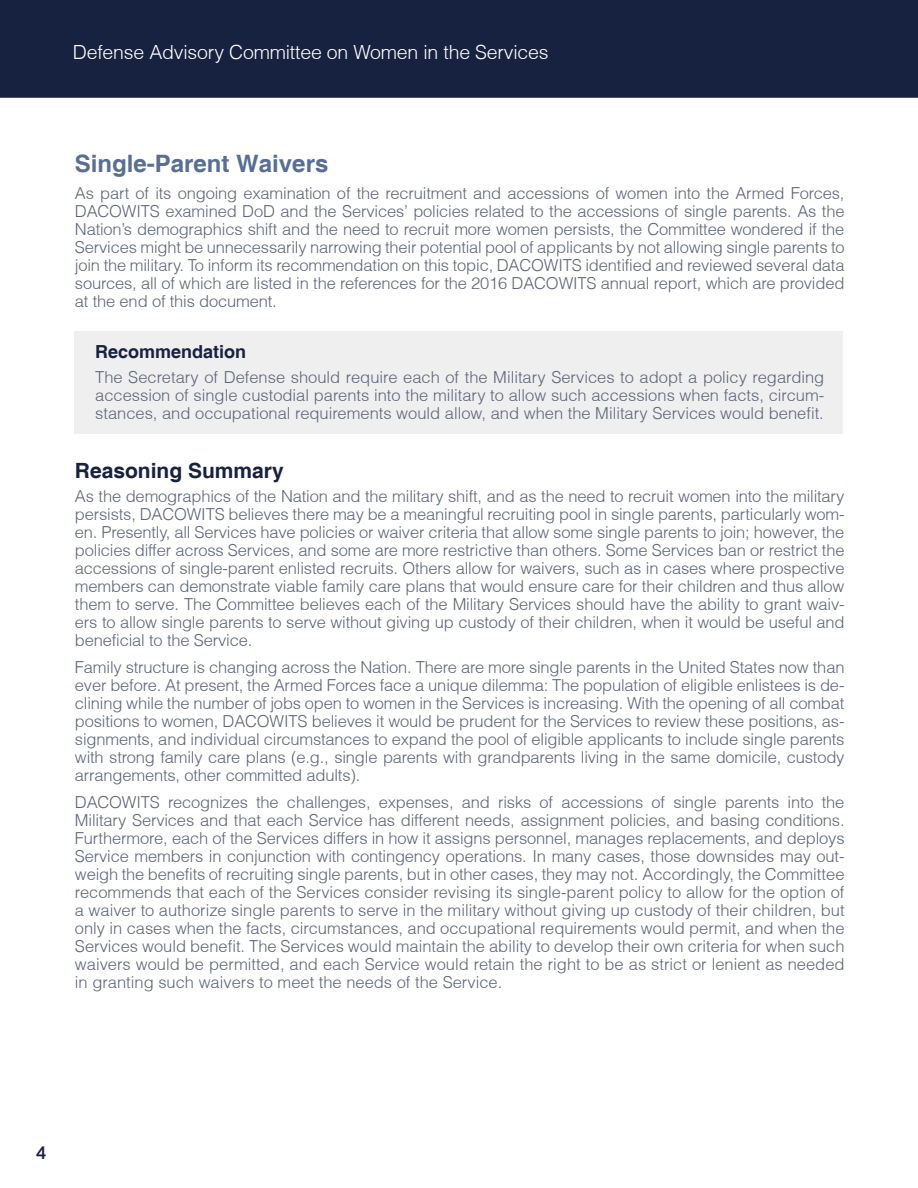
<style>
.page{position:relative;width:918px;height:1188px;background:#fff}
.page>*{position:absolute;margin:0;border:0;box-sizing:border-box;transform-origin:0 0}
.Body{font:700 24px "Helvetica";color:#586e94}
.Head_3{font:700 21px "Helvetica";color:#172140}
.t1{font:300 19.5px "Helvetica";letter-spacing:-.01em;color:#fff}
.Rec_Title{font:700 18px "Helvetica";color:#172140}
.t2{font:500 18px "Gotham Narrow";color:#172140}
.Body-2{font:300 16.5px/18px "Helvetica";letter-spacing:-.01em;color:#5d6479;text-align:justify}
.Rec_Text{font:300 16.5px/18px "Helvetica";color:#5d6479;text-align:justify}
</style>
<div class="page">
<div style="left:0;top:0;width:918px;height:98px;background:#172140"></div>
<div style="left:74px;top:332px;width:769px;height:102px;background:#efeff0"></div>
<p class="t1" style="left:73px;top:40px;width:477px">Defense Advisory Committee on Women in the Services</p>
<p class="Body" style="left:75px;top:149px;width:255px">Single-Parent Waivers</p>
<p class="Body-2" style="left:75px;top:184px;width:771px">As part of its ongoing examination of the recruitment and accessions of women into the Armed Forces, DACOWITS examined DoD and the Services’ policies related to the accessions of single parents. As the Nation’s demographics shift and the need to recruit more women persists, the Committee wondered if the Services might be unnecessarily narrowing their potential pool of applicants by not allowing single parents to join the military. To inform its recommendation on this topic, DACOWITS identified and reviewed several data sources, all of which are listed in the references for the 2016 DACOWITS annual report, which are provided at the end of this document.</p>
<p class="Rec_Title" style="left:95px;top:341px;width:153px">Recommendation</p>
<p class="Rec_Text" style="left:95px;top:368px;width:731px">The Secretary of Defense should require each of the Military Services to adopt a policy regarding accession of single custodial parents into the military to allow such accessions when facts, circum&shy;stances, and occupational requirements would allow, and when the Military Services would benefit.</p>
<p class="Head_3" style="left:75px;top:458px;width:210px">Reasoning Summary</p>
<p class="Body-2" style="left:75px;top:487px;width:771px">As the demographics of the Nation and the military shift, and as the need to recruit women into the military persists, DACOWITS believes there may be a meaningful recruiting pool in single parents, particularly wom&shy;en. Presently, all Services have policies or waiver criteria that allow some single parents to join; however, the policies differ across Services, and some are more restrictive than others. Some Services ban or restrict the accessions of single-parent enlisted recruits. Others allow for waivers, such as in cases where prospective members can demonstrate viable family care plans that would ensure care for their children and thus allow them to serve. The Committee believes each of the Military Services should have the ability to grant waiv&shy;ers to allow single parents to serve without giving up custody of their children, when it would be useful and beneficial to the Service.</p>
<p class="Body-2" style="left:75px;top:658px;width:771px">Family structure is changing across the Nation. There are more single parents in the United States now than ever before. At present, the Armed Forces face a unique dilemma: The population of eligible enlistees is de&shy;clining while the number of jobs open to women in the Services is increasing. With the opening of all combat positions to women, DACOWITS believes it would be prudent for the Services to review these positions, as&shy;signments, and individual circumstances to expand the pool of eligible applicants to include single parents with strong family care plans (e.g., single parents with grandparents living in the same domicile, custody arrangements, other committed adults).</p>
<p class="Body-2" style="left:75px;top:793px;width:771px">DACOWITS recognizes the challenges, expenses, and risks of accessions of single parents into the Military Services and that each Service has different needs, assignment policies, and basing conditions.<br>Furthermore, each of the Services differs in how it assigns personnel, manages replacements, and deploys Service members in conjunction with contingency operations. In many cases, those downsides may out&shy;weigh the benefits of recruiting single parents, but in other cases, they may not. Accordingly, the Committee recommends that each of the Services consider revising its single-parent policy to allow for the option of a waiver to authorize single parents to serve in the military without giving up custody of their children, but only in cases when the facts, circumstances, and occupational requirements would permit, and when the Services would benefit. The Services would maintain the ability to develop their own criteria for when such waivers would be permitted, and each Service would retain the right to be as strict or lenient as needed in granting such waivers to meet the needs of the Service.</p>
<p class="t2" style="left:36px;top:1142px;width:12px">4</p>
</div>
